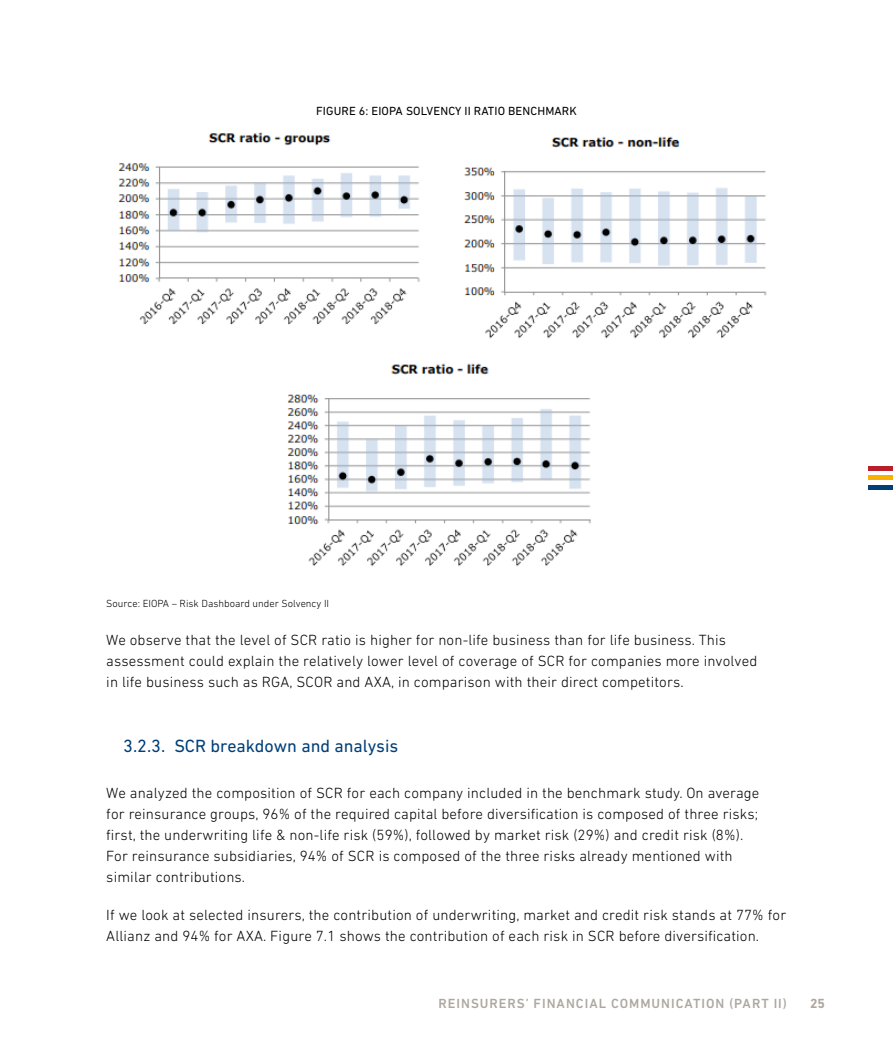
<style>
.page{position:relative;width:893px;height:1063px;background:#fff}
.page>*{position:absolute;margin:0;border:0;box-sizing:border-box;transform-origin:0 0}
.t1{font:18px "DIN Next LT Pro";color:#003f79}
.t2{font:300 15px/21px "DIN Next LT Pro";letter-spacing:.01em;color:#000}
.t3{font:500 13.5px "DIN Next LT Pro";letter-spacing:.07em;color:#aea79f}
.t4{font:700 13.5px "DIN Next LT Pro";color:#aea79f}
.t5{font:12px "DIN Next LT Pro";letter-spacing:.01em;color:#000}
.t6{font:300 10.5px "DIN Next LT Pro";color:#000}
</style>
<div class="page">
<img style="left:287px;top:363px;width:304px;height:204px">
<img style="left:118px;top:132px;width:302px;height:193px">
<img style="left:464px;top:136px;width:303px;height:203px">
<div style="left:869px;top:475px;width:24px;height:5px;background:#f9b000"></div>
<div style="left:869px;top:485px;width:24px;height:5px;background:#003f79"></div>
<div style="left:869px;top:466px;width:24px;height:5px;background:#b91e2b"></div>
<p class="t5" style="left:316px;top:104px;width:262px">FIGURE 6: EIOPA SOLVENCY II RATIO BENCHMARK</p>
<p class="t6" style="left:106px;top:597px;width:224px">Source: EIOPA – Risk Dashboard under Solvency II</p>
<p class="t2" style="left:106px;top:629px;width:653px">We observe that the level of SCR ratio is higher for non-life business than for life business. This assessment could explain the relatively lower level of coverage of SCR for companies more involved in life business such as RGA, SCOR and AXA, in comparison with their direct competitors.</p>
<p class="t1" style="left:123px;top:735px;width:277px">3.2.3. SCR breakdown and analysis</p>
<p class="t2" style="left:106px;top:783px;width:655px">We analyzed the composition of SCR for each company included in the benchmark study. On average for reinsurance groups, 96% of the required capital before diversification is composed of three risks; first, the underwriting life &amp; non-life risk (59%), followed by market risk (29%) and credit risk (8%).<br>For reinsurance subsidiaries, 94% of SCR is composed of the three risks already mentioned with similar contributions.</p>
<p class="t2" style="left:106px;top:905px;width:681px">If we look at selected insurers, the contribution of underwriting, market and credit risk stands at 77% for<br>Allianz and 94% for AXA. Figure 7.1 shows the contribution of each risk in SCR before diversification.</p>
<p class="t3" style="left:439px;top:996px;width:350px">REINSURERS’ FINANCIAL COMMUNICATION (PART II)</p>
<p class="t4" style="left:810px;top:996px;width:16px">25</p>
</div>
